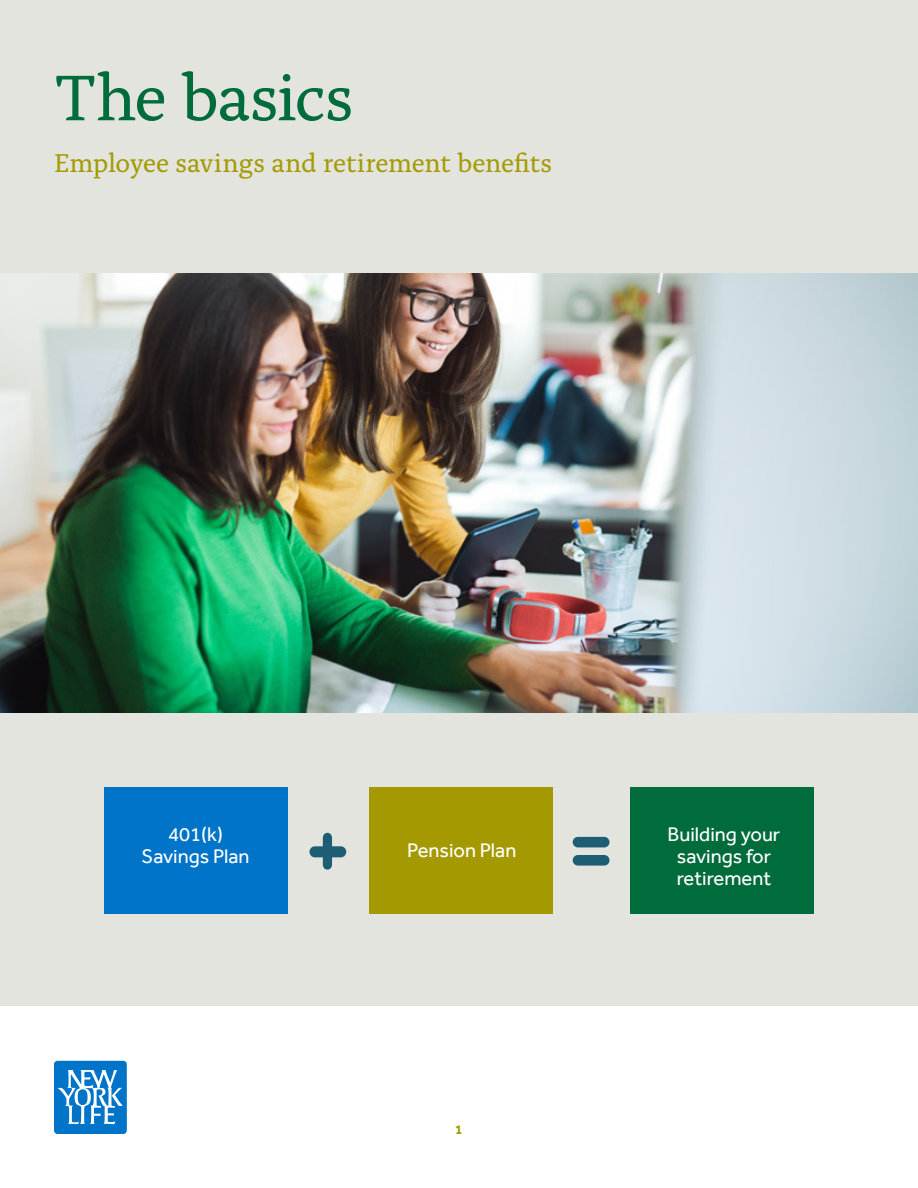
<style>
.page{position:relative;width:918px;height:1188px;background:#fff}
.page>*{position:absolute;margin:0;border:0;box-sizing:border-box;transform-origin:0 0}
.t1{font:67.5px "Alda OT";letter-spacing:-.025em;color:#006b3b}
.t2{font:27px "Alda OT";letter-spacing:-.01em;color:#a49a00}
.t3{font:20.25px/22px "Effra";color:#fff;text-align:center}
.t4{font:700 13.5px "Effra";color:#a49a00}
</style>
<div class="page">
<div style="left:0;top:713px;width:918px;height:293px;background:#e2e4dd"></div>
<div style="left:0;top:0;width:918px;height:274px;background:#e2e4dd"></div>
<div style="left:54px;top:1061px;width:73px;height:73px;background:#0074c8;border-radius:4px"></div>
<svg style="left:57px;top:1070px;width:66px;height:54px"></svg>
<img style="left:0;top:274px;width:918px;height:439px">
<div style="left:104px;top:787px;width:184px;height:127px;background:#0074c8"></div>
<div style="left:369px;top:787px;width:184px;height:127px;background:#a49a00"></div>
<div style="left:630px;top:787px;width:184px;height:127px;background:#006b3b"></div>
<div style="left:573px;top:837px;width:36px;height:10px;background:#1d5e75;border-radius:5px"></div>
<div style="left:573px;top:855px;width:36px;height:11px;background:#1d5e75;border-radius:5px"></div>
<svg style="left:309px;top:833px;width:37px;height:37px"></svg>
<h1 class="t1" style="left:54px;top:70px;width:301px">The basics</h1>
<h2 class="t2" style="left:54px;top:151px;width:500px">Employee savings and retirement benefits</h2>
<p class="t3" style="left:142px;top:823px;width:109px">401(k)<br>Savings Plan</p>
<p class="t3" style="left:407px;top:838px;width:111px">Pension Plan</p>
<p class="t4" style="left:455px;top:1121px;width:9px">1</p>
<p class="t3" style="left:668px;top:823px;width:114px">Building your savings for retirement</p>
</div>
